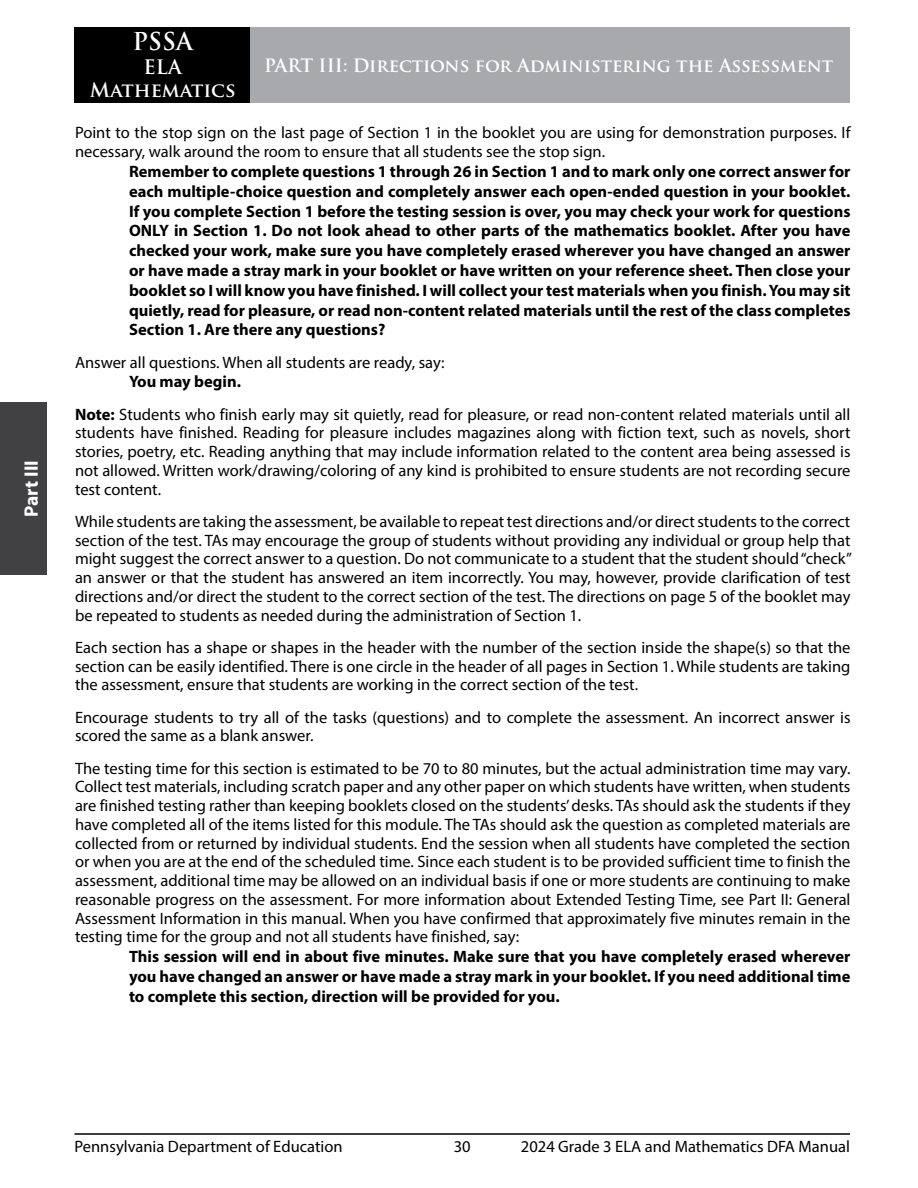
<style>
.page{position:relative;width:918px;height:1188px;background:#fff}
.page>*{position:absolute;margin:0;border:0;box-sizing:border-box;transform-origin:0 0}
.t1{font:700 24px "Trajan Pro";color:#fff}
.t2{font:700 19.5px/23.4px "Trajan Pro";color:#fff;text-align:center}
.t3{font:700 19.5px "Myriad Pro";color:#fff}
.t4{font:700 18px "Trajan Pro";color:#fff}
.t5{font:16.5px/18.8px "Myriad Pro";color:#000;text-align:justify}
.t6{font:700 16.5px/19.8px "Myriad Pro";color:#000;text-align:justify}
.s1{font-weight:700}
</style>
<div class="page">
<div style="left:75px;top:27px;width:176px;height:76px;background:#000"></div>
<hr style="left:75px;top:1133px;width:775px;height:2px;background:#000">
<div style="left:251px;top:27px;width:599px;height:76px;background:#a7a9ac"></div>
<div style="left:0;top:402px;width:47px;height:173px;background:#414042"></div>
<p class="t3" style="left:19px;top:517px;width:58px;rotate:-90deg">Part III</p>
<h1 class="t1" style="left:132px;top:27px;width:62px">PSSA</h1>
<p class="t2" style="left:90px;top:55px;width:147px">ELA<br>Mathematics</p>
<p class="t4" style="left:264px;top:54px;width:571px">PART III: Directions for Administering the Assessment</p>
<p class="t5" style="left:75px;top:123px;width:777px">Point to the stop sign on the last page of Section 1 in the booklet you are using for demonstration purposes. If necessary, walk around the room to ensure that all students see the stop sign.</p>
<p class="t6" style="left:129px;top:161px;width:723px">Remember to complete questions 1 through 26 in Section 1 and to mark only one correct answer for each multiple-choice question and completely answer each open-ended question in your booklet.<br>If you complete Section 1 before the testing session is over, you may check your work for questions ONLY in Section 1. Do not look ahead to other parts of the mathematics booklet. After you have checked your work, make sure you have completely erased wherever you have changed an answer or have made a stray mark in your booklet or have written on your reference sheet. Then close your booklet so I will know you have finished. I will collect your test materials when you finish. You may sit quietly, read for pleasure, or read non-content related materials until the rest of the class completes Section 1. Are there any questions?</p>
<p class="t5" style="left:75px;top:352px;width:371px">Answer all questions. When all students are ready, say:</p>
<p class="t6" style="left:129px;top:371px;width:112px">You may begin.</p>
<p class="t5" style="left:75px;top:404px;width:777px"><span class="s1">Note:</span> Students who finish early may sit quietly, read for pleasure, or read non-content related materials until all students have finished. Reading for pleasure includes magazines along with fiction text, such as novels, short stories, poetry, etc. Reading anything that may include information related to the content area being assessed is not allowed. Written work/drawing/coloring of any kind is prohibited to ensure students are not recording secure test content.</p>
<p class="t5" style="left:75px;top:512px;width:778px">While students are taking the assessment, be available to repeat test directions and/or direct students to the correct section of the test. TAs may encourage the group of students without providing any individual or group help that might suggest the correct answer to a question. Do not communicate to a student that the student should “check” an answer or that the student has answered an item incorrectly. You may, however, provide clarification of test directions and/or direct the student to the correct section of the test. The directions on page 5 of the booklet may be repeated to students as needed during the administration of Section 1.</p>
<p class="t5" style="left:75px;top:638px;width:777px">Each section has a shape or shapes in the header with the number of the section inside the shape(s) so that the section can be easily identified. There is one circle in the header of all pages in Section 1. While students are taking the assessment, ensure that students are working in the correct section of the test.</p>
<p class="t5" style="left:75px;top:707px;width:777px">Encourage students to try all of the tasks (questions) and to complete the assessment. An incorrect answer is scored the same as a blank answer.</p>
<p class="t5" style="left:75px;top:758px;width:777px">The testing time for this section is estimated to be 70 to 80 minutes, but the actual administration time may vary.<br>Collect test materials, including scratch paper and any other paper on which students have written, when students are finished testing rather than keeping booklets closed on the students’ desks. TAs should ask the students if they have completed all of the items listed for this module. The TAs should ask the question as completed materials are collected from or returned by individual students. End the session when all students have completed the section or when you are at the end of the scheduled time. Since each student is to be provided sufficient time to finish the assessment, additional time may be allowed on an individual basis if one or more students are continuing to make reasonable progress on the assessment. For more information about Extended Testing Time, see Part II: General Assessment Information in this manual. When you have confirmed that approximately five minutes remain in the testing time for the group and not all students have finished, say:</p>
<p class="t6" style="left:129px;top:946px;width:723px">This session will end in about five minutes. Make sure that you have completely erased wherever you have changed an answer or have made a stray mark in your booklet. If you need additional time to complete this section, direction will be provided for you.</p>
<p class="t5" style="left:75px;top:1137px;width:270px">Pennsylvania Department of Education</p>
<p class="t5" style="left:454px;top:1137px;width:18px">30</p>
<p class="t5" style="left:521px;top:1137px;width:331px">2024 Grade 3 ELA and Mathematics DFA Manual</p>
</div>
